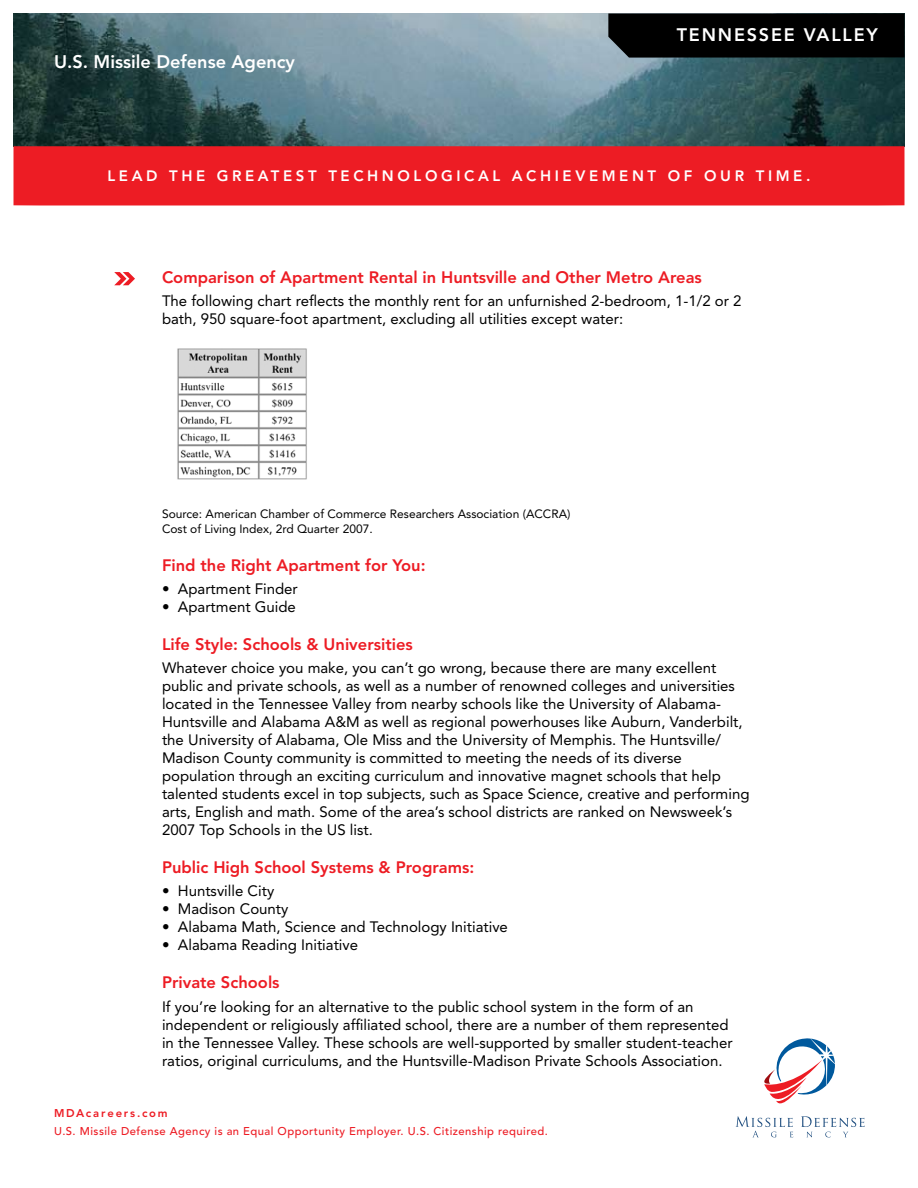
<style>
.page{position:relative;width:918px;height:1188px;background:#fff}
.page>*{position:absolute;margin:0;border:0;box-sizing:border-box;transform-origin:0 0}
.t1{font:800 18.15px "Avenir";color:#fff}
.t2{font:800 18px "Avenir";letter-spacing:.1em;color:#fff}
.t3{font:800 16.5px "Avenir";color:#ed1c24}
.t4{font:15px/18px "Avenir";color:#000}
.t5{font:800 15px "Avenir";letter-spacing:.24em;color:#fff}
.t6{font:12px/14.4px "Avenir";color:#000}
.t7{font:500 11.25px "Avenir";letter-spacing:.04em;color:#ed1c24}
.t8{font:800 11.25px "Avenir";letter-spacing:.165em;color:#ed1c24}
</style>
<div class="page">
<img style="left:14px;top:14px;width:890px;height:132px">
<div style="left:14px;top:146px;width:890px;height:60px;background:#ed1c24"></div>
<svg style="left:114px;top:272px;width:21px;height:13px"></svg>
<svg style="left:736px;top:1038px;width:129px;height:99px"></svg>
<div style="left:608px;top:13px;width:297px;height:45px;background:#000"></div>
<img style="left:177px;top:348px;width:130px;height:132px">
<p class="t1" style="left:54px;top:51px;width:242px">U.S. M issile Defense Agency</p>
<p class="t2" style="left:677px;top:24px;width:203px">Tenness ee Valley</p>
<p class="t5" style="left:108px;top:167px;width:200px">Lead th e Gr eat est</p>
<p class="t5" style="left:328px;top:167px;width:198px">Tech nol og ic al Ach</p>
<p class="t5" style="left:555px;top:167px;width:257px">iev ement of Our Time.</p>
<p class="t3" style="left:162px;top:267px;width:541px">Comparison of Apartment Rental in Huntsville and Other M etro Areas</p>
<p class="t4" style="left:162px;top:292px;width:581px">The following chart reflects the monthly rent for an unfurnished 2-bedroom, 1-1/2 or 2 bath, 950 square-foot apartment, excluding all utilities except water:</p>
<p class="t6" style="left:162px;top:507px;width:410px">Source: American Chamber of Commerce Researchers Association (ACCRA)<br>Cost of Living Index, 2rd Quarter 2007.</p>
<p class="t3" style="left:162px;top:555px;width:265px">Find the Right Apartment for You:</p>
<p class="t4" style="left:162px;top:580px;width:137px">• Apartment Finder</p>
<p class="t4" style="left:162px;top:598px;width:135px">• Apartment Guide</p>
<p class="t3" style="left:162px;top:634px;width:252px">Life Style: Schools &amp; Universities</p>
<p class="t4" style="left:162px;top:659px;width:589px">Whatever choice you make, you can’t go wrong, because there are many excellent public and private schools, as well as a number of renowned colleges and universities located in the Tennessee Valley from nearby schools like the University of Alabama-Huntsville and Alabama A&amp;M as well as regional powerhouses like Auburn, Vanderbilt, the University of Alabama, Ole Miss and the University of Memphis. The Huntsville/ Madison County community is committed to meeting the needs of its diverse population through an exciting curriculum and innovative magnet schools that help talented students excel in top subjects, such as Space Science, creative and performing arts, English and math. Some of the area’s school districts are ranked on Newsweek’s 2007 Top Schools in the US list.</p>
<p class="t3" style="left:162px;top:857px;width:314px">Public High School Systems &amp; Programs:</p>
<p class="t4" style="left:162px;top:882px;width:114px">• Huntsville City</p>
<p class="t4" style="left:162px;top:900px;width:128px">• Madison County</p>
<p class="t4" style="left:162px;top:918px;width:348px">• Alabama Math, Science and Technology Initiative</p>
<p class="t4" style="left:162px;top:936px;width:198px">• Alabama Reading Initiative</p>
<p class="t3" style="left:162px;top:973px;width:119px">Private Schools</p>
<p class="t4" style="left:162px;top:997px;width:572px">If you’re looking for an alternative to the public school system in the form of an independent or religiously affiliated school, there are a number of them represented in the Tennessee Valley. These schools are well-supported by smaller student-teacher ratios, original curriculums, and the Huntsville-Madison Private Schools Association.</p>
<p class="t8" style="left:54px;top:1106px;width:11px">MDA</p>
<p class="t8" style="left:86px;top:1106px;width:83px">careers.com</p>
<p class="t7" style="left:54px;top:1124px;width:495px">U.S. Missile Defense Agency is an Equal Opportunity Employer. U.S. Citizenship required.</p>
</div>
